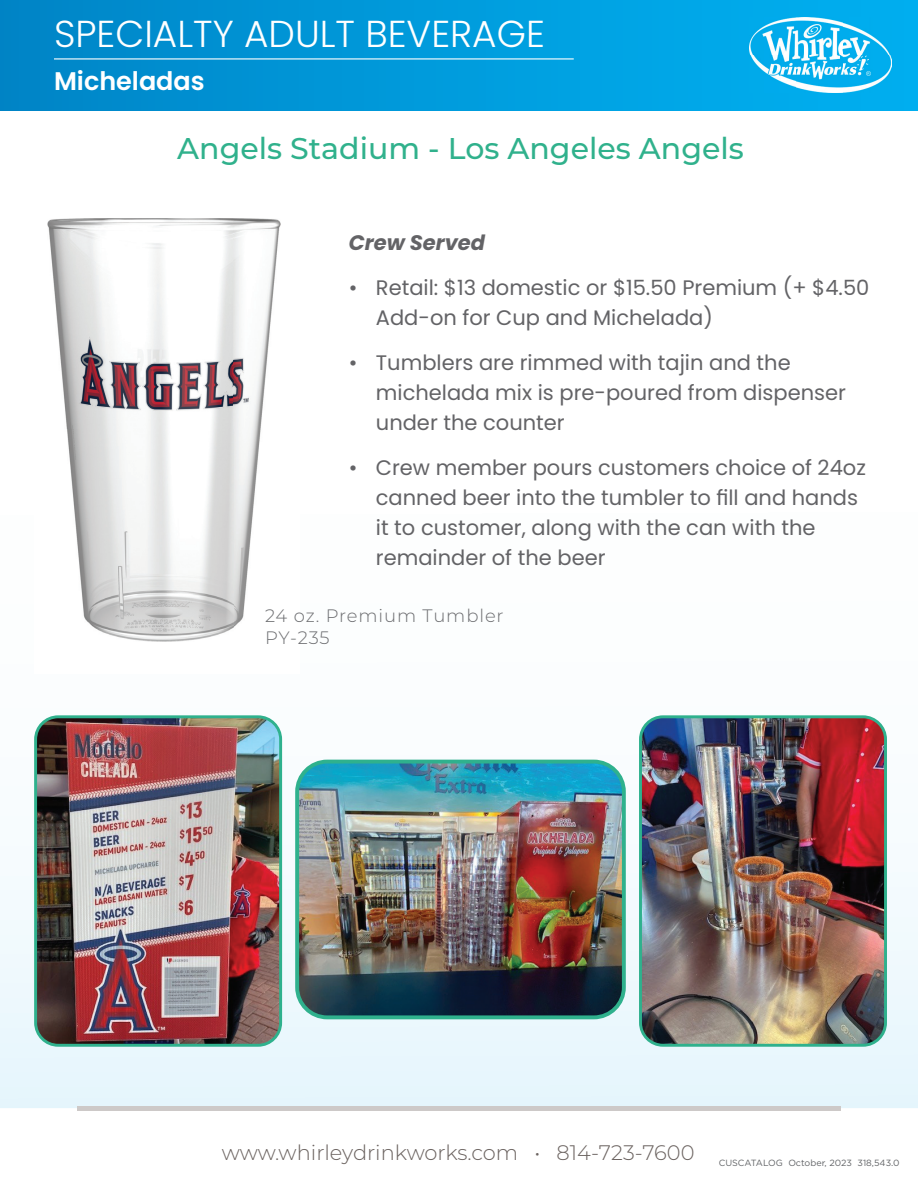
<style>
.page{position:relative;width:918px;height:1188px;background:#fff}
.page>*{position:absolute;margin:0;border:0;box-sizing:border-box;transform-origin:0 0}
.t1{font:300 37.5px "Poppins";color:#fff}
.t2{font:500 30px "Montserrat";color:#30b18c}
.t3{font:600 25.5px "Poppins";color:#fff}
.t4{font:21px/30px "Poppins";color:#636366}
.t5{font:300 21px "Montserrat";color:#6b6360}
.t6{font:italic 700 21px "Poppins";color:#636366}
.t7{font:300 18px/21.6px "Montserrat";letter-spacing:.05em;color:#6c6d70}
.t8{font:9px "Gotham";color:#626467}
</style>
<div class="page">
<svg style="left:0;top:0;width:918px;height:111px;background:#0099da"></svg>
<svg style="left:0;top:732px;width:918px;height:376px"></svg>
<img style="left:749px;top:17px;width:142px;height:76px">
<hr style="left:77px;top:1106px;width:764px;height:4px;background:#cdc9c8">
<hr style="left:54px;top:58px;width:520px;height:1px;background:#fff">
<img style="left:48px;top:218px;width:232px;height:423px">
<img style="left:36px;top:719px;width:245px;height:326px">
<div style="left:34px;top:715px;width:248px;height:332px;border:3px solid #2fb18d;border-radius:23px"></div>
<img style="left:297px;top:762px;width:327px;height:255px">
<div style="left:295px;top:760px;width:331px;height:259px;border:4px solid #2fb18d;border-radius:30px"></div>
<img style="left:640px;top:719px;width:246px;height:326px">
<div style="left:639px;top:715px;width:248px;height:332px;border:3px solid #2fb18d;border-radius:23px"></div>
<h1 class="t1" style="left:54px;top:13px;width:492px">SPECIALTY ADULT BEVERAGE</h1>
<p class="t3" style="left:54px;top:66px;width:152px">Micheladas</p>
<h2 class="t2" style="left:177px;top:127px;width:568px">Angels Stadium - Los Angeles Angels</h2>
<p class="t6" style="left:349px;top:231px;width:138px">Crew Served</p>
<p class="t4" style="left:376px;top:273px;width:495px;text-indent:-27px">• Retail: $13 domestic or $15.50 Premium (+ $4.50<br>Add-on for Cup and Michelada)</p>
<p class="t4" style="left:376px;top:348px;width:472px;text-indent:-27px">• Tumblers are rimmed with tajin and the michelada mix is pre-poured from dispenser under the counter</p>
<p class="t4" style="left:376px;top:453px;width:491px;text-indent:-27px">• Crew member pours customers choice of 24oz canned beer into the tumbler to fill and hands it to customer, along with the can with the remainder of the beer</p>
<p class="t7" style="left:265px;top:605px;width:240px">24 oz. Premium Tumbler<br>PY-235</p>
<p class="t5" style="left:222px;top:1138px;width:474px">www.whirleydrinkworks.com • 814-723-7600</p>
<p class="t8" style="left:719px;top:1157px;width:182px">CUSCATALOG October, 2023 318,543.0</p>
</div>
